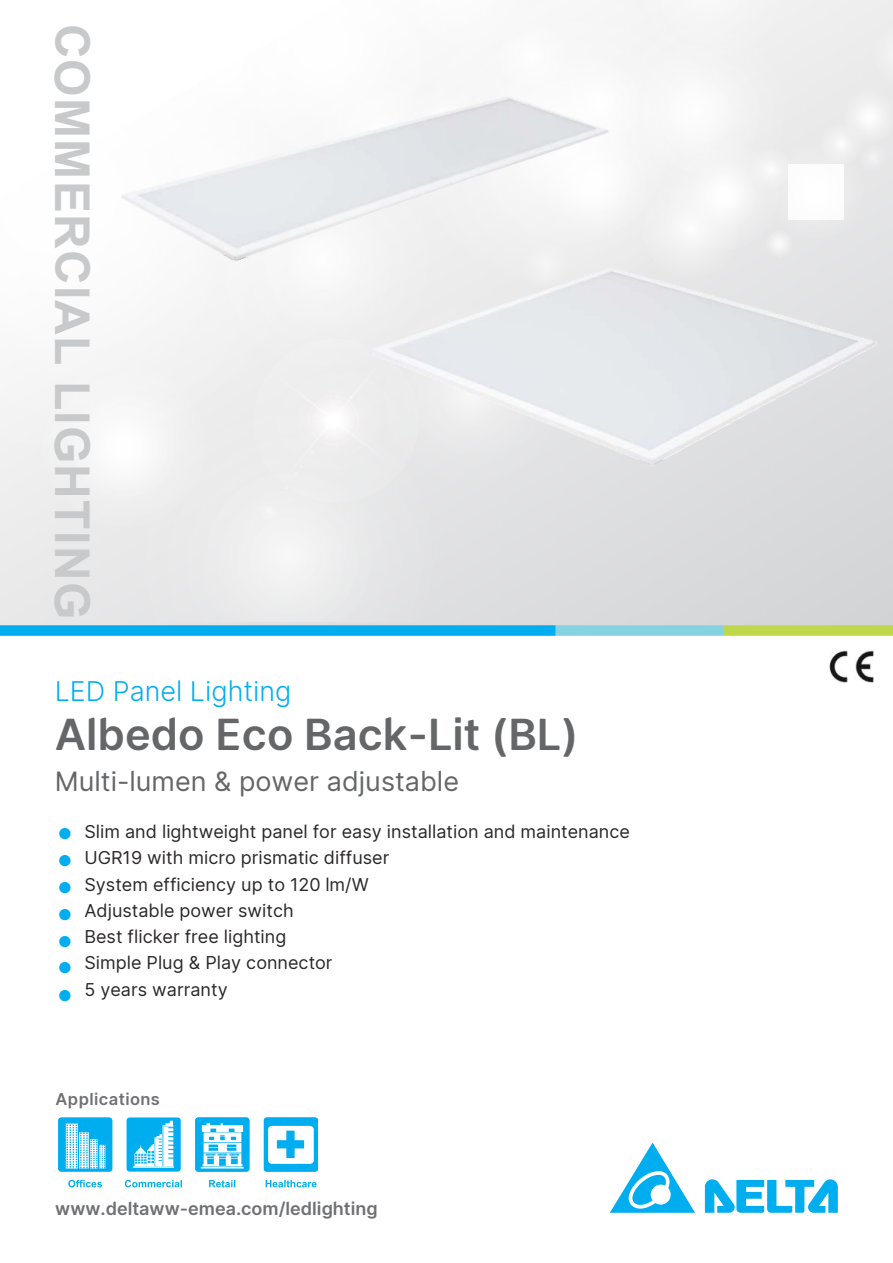
<style>
.page{position:relative;width:893px;height:1263px;background:#fff}
.page>*{position:absolute;margin:0;border:0;box-sizing:border-box;transform-origin:0 0}
.t1{font:700 48px "Arial";letter-spacing:.025em;color:#c8c9cb}
.t2{font:600 43.5px "Delta Sans";color:#656668}
.t3{font:27px "Delta Sans";color:#656668}
.t4{font:300 27px "Delta Sans";color:#00aeef}
.t5{font:18px/26.2px "Delta Sans";color:#2b2829}
.t6{font:600 18px "Delta Sans";color:#6f7073}
.t7{font:600 16.5px "Delta Sans";letter-spacing:.025em;color:#6f7073}
.t8{font:15px/28px "Delta Sans";color:#00aeef}
.s1{font-style:inherit}
</style>
<div class="page">
<div style="left:524px;top:1px;width:113px;height:44px;background:#f6f6f7"></div>
<div style="left:450px;top:23px;width:231px;height:231px;background:#f6f6f7;border-radius:50%"></div>
<div style="left:610px;top:25px;width:173px;height:173px;background:#efeff0;border-radius:50%"></div>
<div style="left:634px;top:49px;width:125px;height:125px;background:#f6f6f6;border-radius:50%"></div>
<div style="left:637px;top:0;width:144px;height:63px;background:#f4f4f5"></div>
<div style="left:143px;top:484px;width:61px;height:138px;background:#e8e9ea"></div>
<div style="left:497px;top:22px;width:70px;height:69px;background:#f8f8f9;border-radius:50%"></div>
<div style="left:43px;top:365px;width:163px;height:162px;background:#eeeeef;border-radius:50%"></div>
<div style="left:74px;top:396px;width:101px;height:101px;background:#f3f3f3;border-radius:50%"></div>
<div style="left:0;top:362px;width:78px;height:83px;background:#f4f4f5"></div>
<div style="left:842px;top:23px;width:51px;height:71px;background:#ececed"></div>
<div style="left:204px;top:484px;width:145px;height:138px;background:#ededee"></div>
<div style="left:253px;top:484px;width:96px;height:19px;background:#eee"></div>
<div style="left:0;top:625px;width:555px;height:11px;background:#00aeef"></div>
<svg style="left:705px;top:1179px;width:133px;height:34px"></svg>
<svg style="left:610px;top:1142px;width:85px;height:71px"></svg>
<svg style="left:125px;top:1180px;width:57px;height:7px"></svg>
<div style="left:127px;top:1117px;width:54px;height:55px;background:#00aeef;border-radius:3px"></div>
<svg style="left:133px;top:1121px;width:41px;height:47px"></svg>
<svg style="left:68px;top:1180px;width:34px;height:7px"></svg>
<svg style="left:58px;top:1117px;width:54px;height:55px;background:#53c8f3"></svg>
<svg style="left:209px;top:1180px;width:26px;height:7px"></svg>
<svg style="left:195px;top:1117px;width:54px;height:55px"></svg>
<svg style="left:264px;top:1117px;width:54px;height:55px"></svg>
<svg style="left:266px;top:1180px;width:51px;height:7px"></svg>
<img style="left:349px;top:94px;width:544px;height:542px">
<img style="left:78px;top:45px;width:569px;height:439px">
<img style="left:829px;top:650px;width:44px;height:33px">
<h1 class="t1" style="left:106px;top:24px;width:597px;rotate:90deg">COMMERCIAL LIGHTING</h1>
<h3 class="t4" style="left:55px;top:672px;width:238px">LED Panel Lighting</h3>
<h2 class="t2" style="left:55px;top:701px;width:525px">Albedo Eco Back-Lit (BL)</h2>
<h3 class="t3" style="left:55px;top:761px;width:406px"><span class="s1">Multi-lumen</span> &amp; power adjustable</h3>
<p class="t8" style="left:58px;top:819px;width:15px">●</p>
<p class="t8" style="left:58px;top:846px;width:15px">●</p>
<p class="t8" style="left:58px;top:874px;width:15px">●</p>
<p class="t8" style="left:58px;top:900px;width:15px">●</p>
<p class="t8" style="left:58px;top:927px;width:15px">●</p>
<p class="t8" style="left:58px;top:953px;width:15px">● ●</p>
<p class="t5" style="left:84px;top:818px;width:547px">Slim and lightweight panel for easy installation and maintenance UGR19 with micro prismatic diffuser<br>System efficiency up to 120 lm/W<br>Adjustable <span class="s1">power</span> switch<br>Best flicker free lighting<br>Simple Plug &amp; Play connector<br>5 years warranty</p>
<p class="t7" style="left:56px;top:1086px;width:106px">Applications</p>
<p class="t6" style="left:55px;top:1194px;width:324px">www.deltaww-emea.com/ledlighting</p>
</div>
